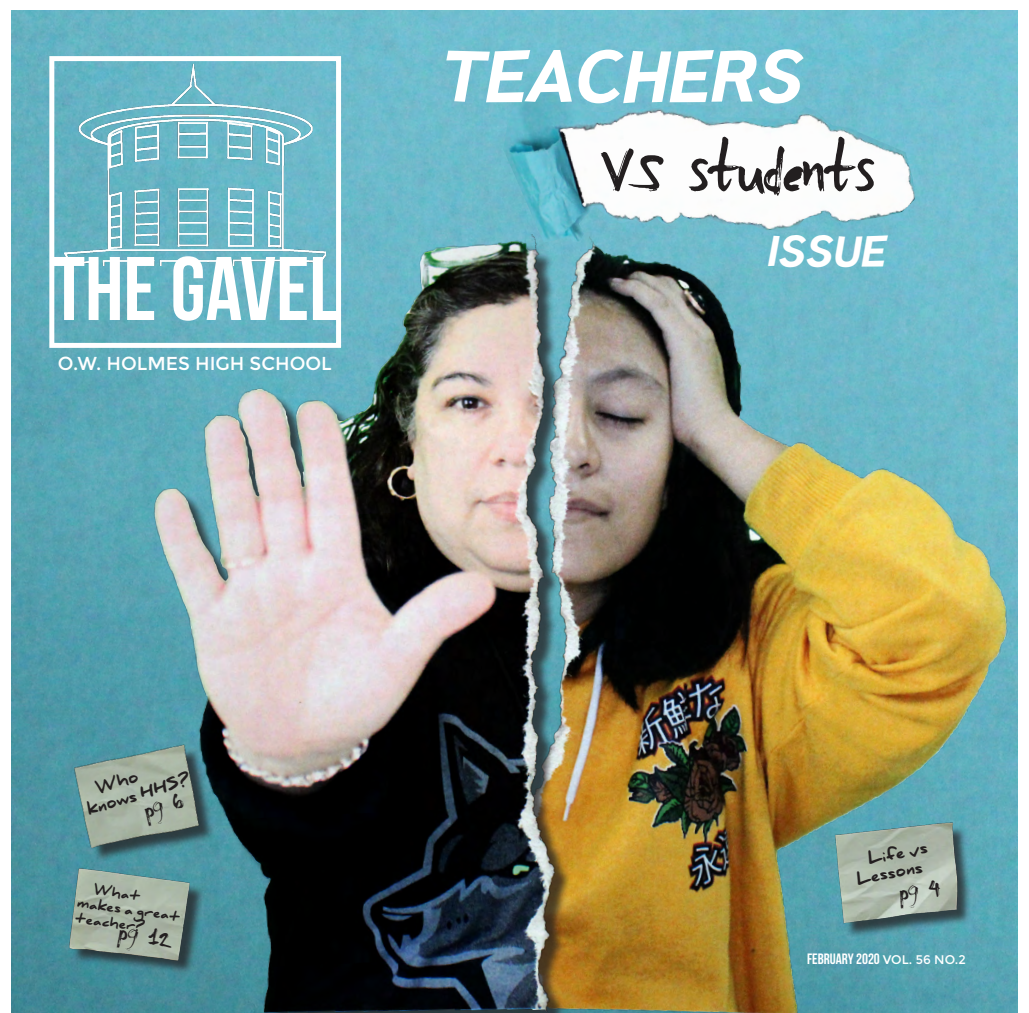
<style>
.page{position:relative;width:1029px;height:1013px;background:#fff}
.page>*{position:absolute;margin:0;border:0;box-sizing:border-box;transform-origin:0 0}
.t1{font:93.75px "Basic Sharpie";color:#231f20}
.t2{font:90px "Bebas Neue";color:#fff}
.t3{font:italic 700 71.25px "TT Pines DEMO";color:#fff}
.t4{font:italic 700 42.5px "TT Pines DEMO";color:#fff}
.t5{font:40px "Basic Sharpie";color:#231f20}
.t6{font:18.75px "Montserrat";color:#fff}
.t7{font:900 15px/18px "Daniel";color:#231f20}
.t8{font:15px "Bebas Neue";color:#fff}
.t9{font:900 12.5px/15px "Daniel";color:#231f20}
.s1{font-family:"Montserrat";font-size:12.5px}
</style>
<div class="page">
<img style="left:11px;top:10px;width:1006px;height:1002px">
<img style="left:503px;top:76px;width:412px;height:147px">
<div style="left:49px;top:56px;width:292px;height:292px;border:5px solid #fff"></div>
<img style="left:59px;top:60px;width:267px;height:206px">
<img style="left:490px;top:223px;width:528px;height:789px">
<img style="left:136px;top:227px;width:448px;height:785px">
<img style="left:36px;top:701px;width:187px;height:178px">
<img style="left:818px;top:811px;width:152px;height:140px">
<img style="left:54px;top:840px;width:152px;height:140px">
<svg style="left:899px;top:879px;width:42px;height:30px"></svg>
<svg style="left:144px;top:792px;width:40px;height:34px"></svg>
<h2 class="t2" style="left:53px;top:239px;width:288px">THE GAVEL</h2>
<p class="t6" style="left:58px;top:352px;width:276px">O.W. HOLMES HIGH SCHOOL</p>
<h3 class="t3" style="left:441px;top:29px;width:364px">TEACHERS</h3>
<h1 class="t1" style="left:600px;top:128px;width:274px">VS students</h1>
<h3 class="t4" style="left:768px;top:223px;width:120px">ISSUE</h3>
<p class="t7" style="left:80px;top:784px;width:108px;text-indent:15px;rotate:-17deg">Who knows HHS?</p>
<p class="t9" style="left:80px;top:880px;width:105px;text-indent:15px;rotate:8deg">What makes a great teacher?</p>
<h3 class="t5" style="left:121px;top:913px;width:55px;rotate:7deg">pg 12</h3>
<p class="t7" style="left:852px;top:853px;width:77px;text-indent:15px;rotate:-11deg">Life vs<br>Lessons</p>
<p class="t8" style="left:807px;top:950px;width:160px">FEBRUARY 2020 <span class="s1">VOL. 56 NO.2</span></p>
</div>
